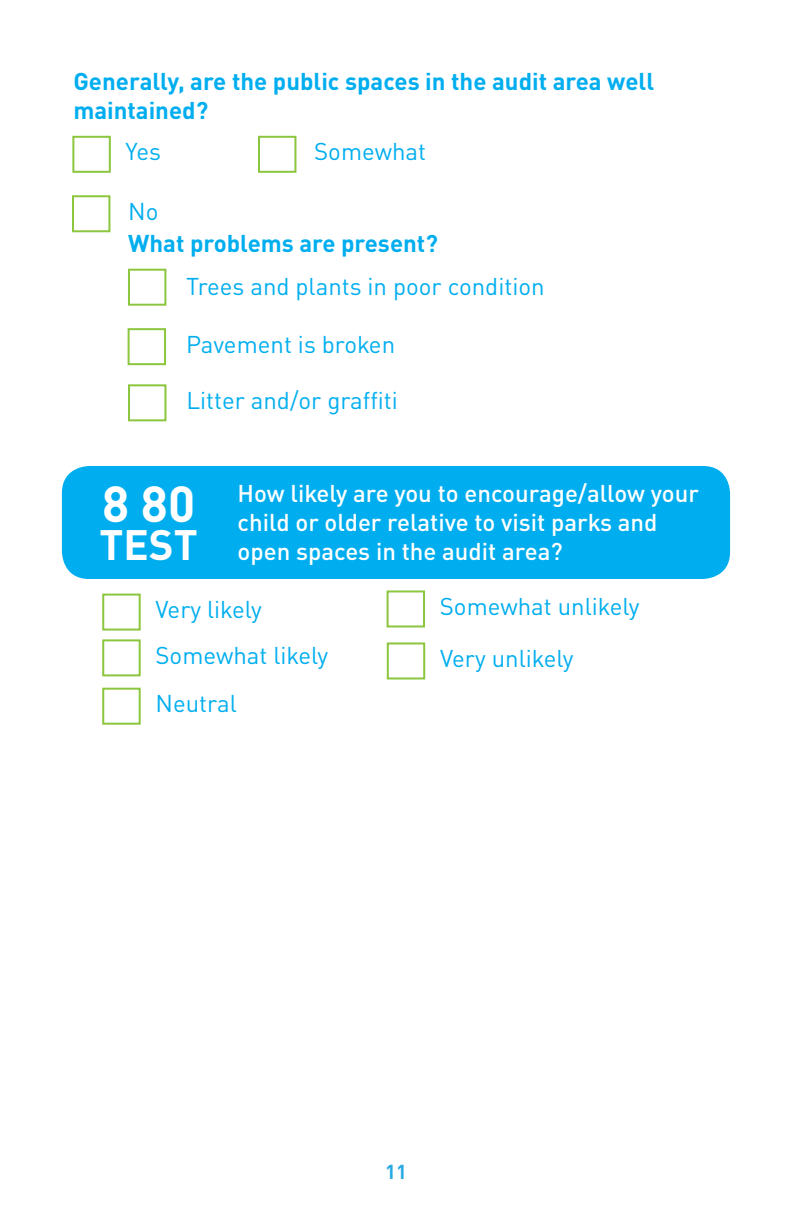
<style>
.page{position:relative;width:792px;height:1224px;background:#fff}
.page>*{position:absolute;margin:0;border:0;box-sizing:border-box;transform-origin:0 0}
.t1{font:700 50px "DINOT";color:#fff}
.t2{font:700 42px "DINOT";color:#fff}
.t3{font:24px "DINOT";color:#00aeef}
.t4{font:500 24px/28.8px "DINOT";color:#fff}
.t5{font:700 24px/28.8px "DINOT";color:#00aeef}
.t6{font:700 20px "DINOT";color:#29abe2}
</style>
<div class="page">
<div style="left:62px;top:466px;width:668px;height:113px;background:#00aeef;border-radius:27px"></div>
<div style="left:102px;top:594px;width:39px;height:37px;border:2px solid #8cc63f"></div>
<div style="left:102px;top:639px;width:39px;height:37px;border:2px solid #8cc63f"></div>
<div style="left:387px;top:590px;width:38px;height:37px;border:2px solid #8cc63f"></div>
<div style="left:387px;top:642px;width:38px;height:37px;border:2px solid #8cc63f"></div>
<div style="left:102px;top:688px;width:39px;height:37px;border:2px solid #8cc63f"></div>
<div style="left:72px;top:136px;width:39px;height:37px;border:2px solid #8cc63f"></div>
<div style="left:258px;top:136px;width:38px;height:37px;border:2px solid #8cc63f"></div>
<div style="left:72px;top:195px;width:38px;height:37px;border:2px solid #8cc63f"></div>
<div style="left:128px;top:269px;width:38px;height:37px;border:2px solid #8cc63f"></div>
<div style="left:128px;top:328px;width:38px;height:37px;border:2px solid #8cc63f"></div>
<div style="left:128px;top:384px;width:38px;height:37px;border:2px solid #8cc63f"></div>
<p class="t5" style="left:73px;top:67px;width:582px">Generally, are the public spaces in the audit area well maintained?</p>
<p class="t3" style="left:126px;top:137px;width:37px">Yes</p>
<p class="t3" style="left:314px;top:137px;width:113px">Somewhat</p>
<p class="t3" style="left:128px;top:196px;width:32px">No</p>
<p class="t5" style="left:128px;top:228px;width:311px">What problems are present?</p>
<p class="t3" style="left:186px;top:271px;width:360px">Trees and plants in poor condition</p>
<p class="t3" style="left:186px;top:329px;width:211px">Pavement is broken</p>
<p class="t3" style="left:186px;top:385px;width:213px">Litter and/or graffiti</p>
<p class="t4" style="left:238px;top:479px;width:463px">How likely are you to encourage/allow your child or older relative to visit parks and open spaces in the audit area?</p>
<p class="t3" style="left:156px;top:594px;width:108px">Very likely</p>
<p class="t3" style="left:156px;top:640px;width:174px">Somewhat likely</p>
<p class="t1" style="left:102px;top:471px;width:95px">8 80</p>
<p class="t2" style="left:100px;top:518px;width:100px">TEST</p>
<p class="t3" style="left:440px;top:591px;width:201px">Somewhat unlikely</p>
<p class="t3" style="left:440px;top:643px;width:135px">Very unlikely</p>
<p class="t3" style="left:156px;top:689px;width:83px">Neutral</p>
<p class="t6" style="left:385px;top:1158px;width:23px">11</p>
</div>
